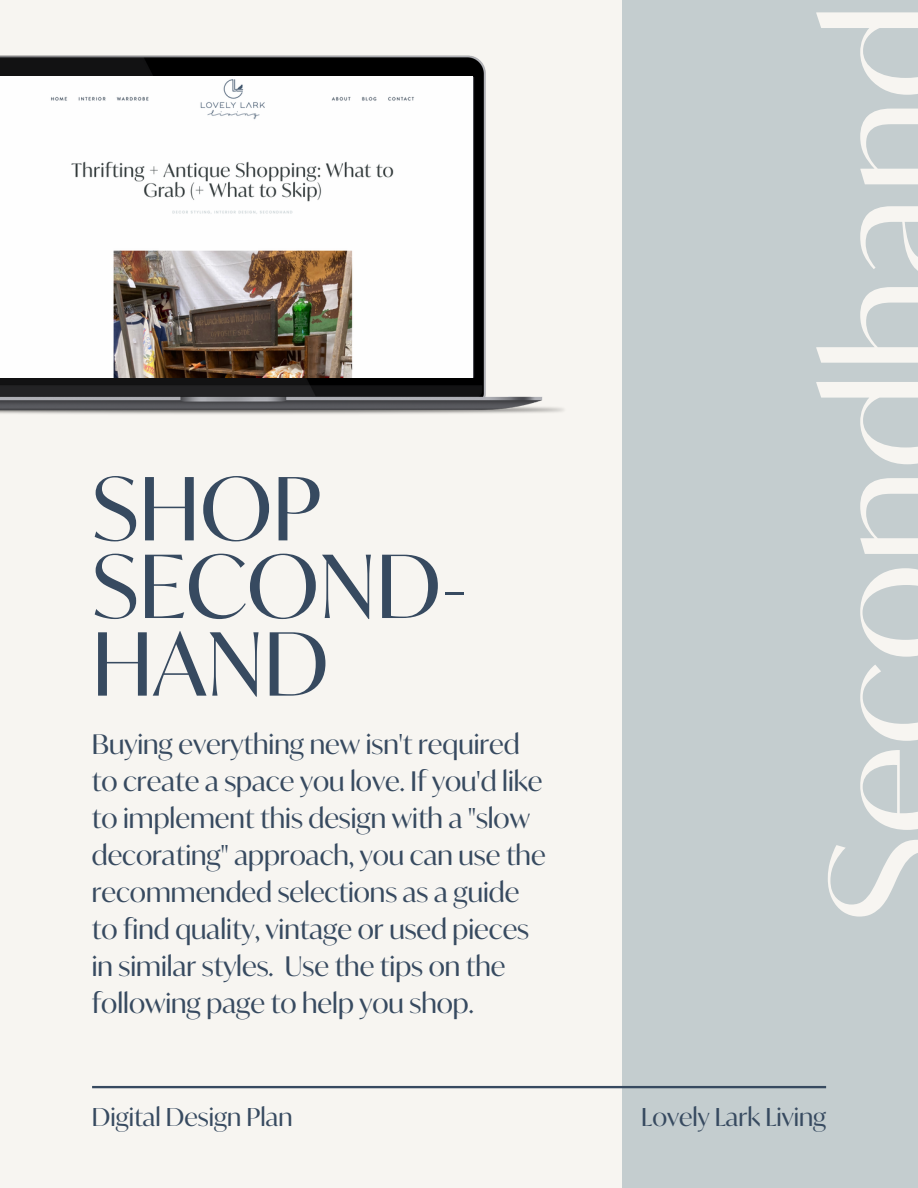
<style>
.page{position:relative;width:918px;height:1188px;background:#f7f5f1}
.page>*{position:absolute;margin:0;border:0;box-sizing:border-box;transform-origin:0 0}
.t1{font:164.7px "Ivy Mode";color:#f7f5f1}
.t2{font:87px/77.7px "Ivy Mode";color:#374a60}
.t3{font:27px/37.2px "Ivy Mode";color:#374a60}
.t4{font:24.75px "Ivy Mode";color:#374a60}
</style>
<div class="page">
<div style="left:622px;top:0;width:296px;height:1188px;background:#c4cdcf"></div>
<svg style="left:92px;top:1086px;width:734px;height:2px"></svg>
<img style="left:0;top:55px;width:564px;height:359px">
<img style="left:0;top:76px;width:472px;height:302px">
<h2 class="t2" style="left:92px;top:463px;width:377px">SHOP<br>SECOND-<br>HAND</h2>
<p class="t3" style="left:92px;top:723px;width:455px">Buying everything new isn't required to create a space you love. If you'd like to implement this design with a "slow decorating" approach, you can use the recommended selections as a guide to find quality, vintage or used pieces in similar styles. Use the tips on the following page to help you shop.</p>
<h1 class="t1" style="left:755px;top:924px;width:923px;rotate:-90deg">Secondhand</h1>
<p class="t4" style="left:92px;top:1097px;width:202px">Digital Design Plan</p>
<p class="t4" style="left:641px;top:1097px;width:186px">Lovely Lark Living</p>
</div>
